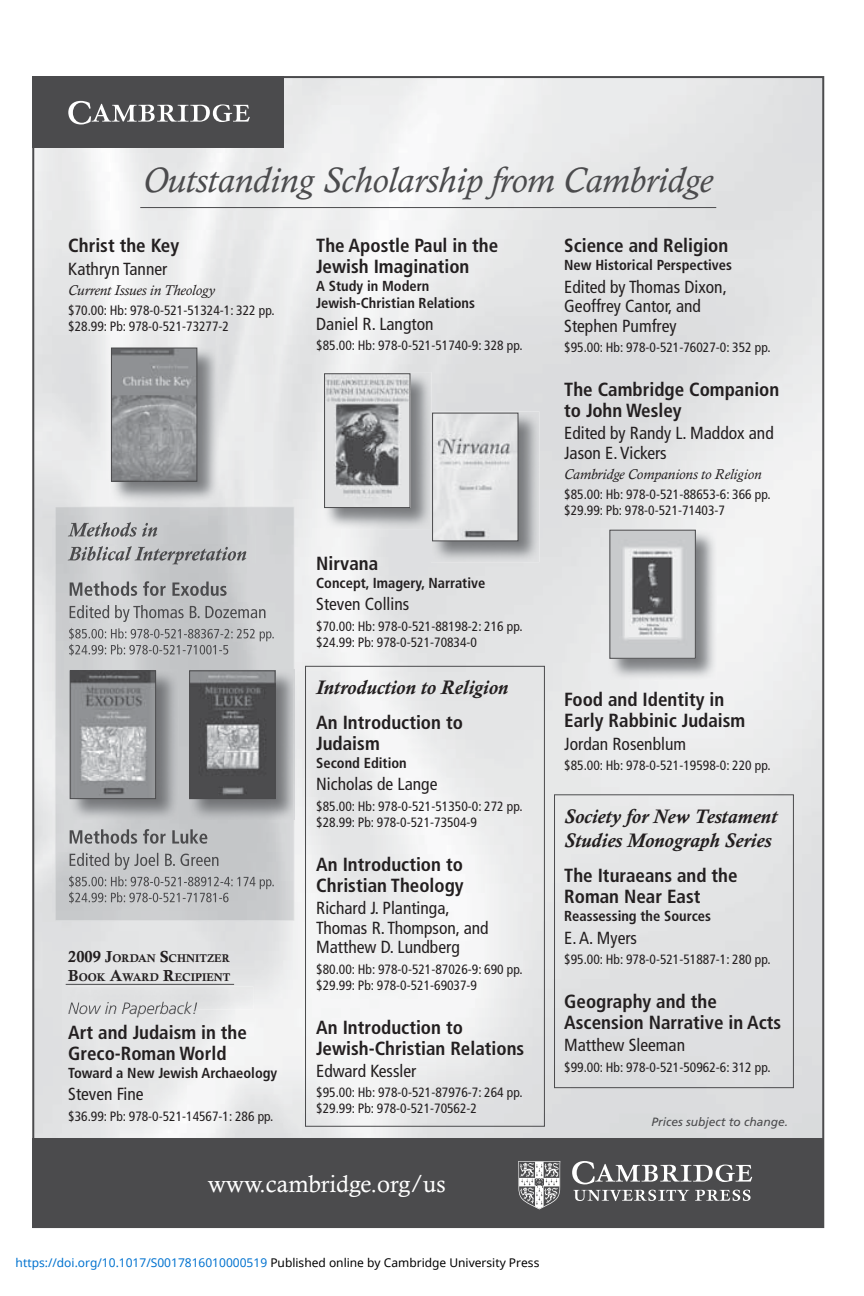
<style>
.page{position:relative;width:864px;height:1296px;background:#fff}
.page>*{position:absolute;margin:0;border:0;box-sizing:border-box;transform-origin:0 0}
.t1{font:italic 36px "Calisto MT Std";color:#4b4b4d}
.t2{font:24px "Calisto MT Std";color:#fff}
.t3{font:italic 700 20px/24px "Calisto MT Std";color:#231f20}
.t4{font:700 condensed 19px/21px "Frutiger LT Std";color:#231f20}
.t5{font:condensed 17.6px/19.4px "Frutiger LT Std";color:#231f20}
.t6{font:italic 300 16px "Frutiger LT Std";color:#4b4b4d}
.t7{font:700 condensed 14.4px/16.4px "Frutiger LT Std";color:#231f20}
.t8{font:italic 14.4px "Calisto MT Std";color:#231f20}
.t9{font:condensed 13.6px/16px "Frutiger LT Std";color:#231f20}
.t10{font:12px "Noto Sans";color:#0172cf}
.t11{font:italic 12px "Frutiger LT Std";color:#4b4b4d}
.t12{font:11.2px/19px "Calis MT Bol";color:#231f20}
.s1{font-size:16px}
.s2{color:#000}
</style>
<div class="page">
<img style="left:35px;top:79px;width:786px;height:1059px">
<div style="left:32px;top:76px;width:252px;height:72px;background:#4b4b4d"></div>
<svg style="left:68px;top:101px;width:182px;height:23px"></svg>
<div style="left:32px;top:1138px;width:792px;height:90px;background:#4b4b4d"></div>
<svg style="left:572px;top:1161px;width:180px;height:23px"></svg>
<svg style="left:573px;top:1190px;width:116px;height:11px"></svg>
<svg style="left:695px;top:1190px;width:56px;height:11px"></svg>
<svg style="left:518px;top:1161px;width:42px;height:48px"></svg>
<hr style="left:140px;top:207px;width:576px;height:1px;background:#4b4b4d">
<img style="left:55px;top:507px;width:239px;height:414px">
<svg style="left:305px;top:666px;width:489px;height:461px"></svg>
<img style="left:69px;top:669px;width:108px;height:151px">
<img style="left:72px;top:673px;width:82px;height:124px">
<div style="left:70px;top:671px;width:86px;height:128px;border:1px solid #4b4b4d"></div>
<img style="left:110px;top:346px;width:108px;height:156px">
<img style="left:113px;top:350px;width:82px;height:130px">
<div style="left:111px;top:348px;width:86px;height:134px;border:1px solid #4b4b4d"></div>
<img style="left:608px;top:529px;width:109px;height:151px">
<img style="left:612px;top:532px;width:82px;height:125px">
<div style="left:610px;top:530px;width:86px;height:129px;border:1px solid #4b4b4d"></div>
<img style="left:188px;top:669px;width:108px;height:151px">
<img style="left:294px;top:669px;width:1px;height:151px">
<img style="left:191px;top:673px;width:82px;height:124px">
<div style="left:189px;top:671px;width:86px;height:128px;border:1px solid #4b4b4d"></div>
<img style="left:68px;top:986px;width:185px;height:23px">
<img style="left:191px;top:1002px;width:6px;height:7px">
<img style="left:69px;top:1002px;width:122px;height:7px">
<hr style="left:66px;top:984px;width:168px;height:1px;background:#4b4b4d">
<img style="left:323px;top:372px;width:108px;height:157px">
<img style="left:326px;top:375px;width:82px;height:131px">
<div style="left:324px;top:373px;width:86px;height:135px;border:1px solid #4b4b4d"></div>
<img style="left:431px;top:412px;width:108px;height:150px">
<img style="left:431px;top:412px;width:1px;height:117px">
<img style="left:434px;top:415px;width:82px;height:124px">
<div style="left:432px;top:413px;width:86px;height:128px;border:1px solid #4b4b4d"></div>
<h1 class="t1" style="left:143px;top:166px;width:571px">Outstanding Scholarship from Cambridge</h1>
<h3 class="t4" style="left:68px;top:236px;width:112px">Christ the Key</h3>
<p class="t5" style="left:68px;top:260px;width:101px">Kathryn Tanner</p>
<p class="t8" style="left:68px;top:284px;width:148px">Current Issues in Theology</p>
<p class="t9" style="left:68px;top:303px;width:208px">$70.00: Hb: 978-0-521-51324-1: 322 pp. $28.99: Pb: 978-0-521-73277-2</p>
<h3 class="t4" style="left:316px;top:236px;width:184px">The Apostle Paul in the<br>Jewish Imagination</h3>
<p class="t7" style="left:316px;top:279px;width:160px">A Study in Modern<br>Jewish-Christian Relations</p>
<p class="t5" style="left:316px;top:315px;width:119px">Daniel R. Langton</p>
<p class="t9" style="left:316px;top:338px;width:208px">$85.00: Hb: 978-0-521-51740-9: 328 pp.</p>
<p class="t12" style="left:68px;top:949px;width:164px"><span class="s1">2009 J</span>ORDAN <span class="s1">S</span>CHNITZER<br><span class="s1">B</span>OOK <span class="s1">A</span>WARD <span class="s1">R</span>ECIPIENT</p>
<p class="t6" style="left:68px;top:1002px;width:131px">Now in Paperback!</p>
<h3 class="t4" style="left:68px;top:1023px;width:180px">Art and Judaism in the<br>Greco-Roman World</h3>
<p class="t7" style="left:68px;top:1066px;width:211px">Toward a New Jewish Archaeology</p>
<p class="t5" style="left:68px;top:1085px;width:77px">Steven Fine</p>
<p class="t9" style="left:68px;top:1109px;width:207px">$36.99: Pb: 978-0-521-14567-1: 286 pp.</p>
<h3 class="t4" style="left:316px;top:554px;width:63px">Nirvana</h3>
<p class="t7" style="left:316px;top:576px;width:171px">Concept, Imagery, Narrative</p>
<p class="t5" style="left:316px;top:596px;width:94px">Steven Collins</p>
<p class="t9" style="left:316px;top:619px;width:208px">$70.00: Hb: 978-0-521-88198-2: 216 pp. $24.99: Pb: 978-0-521-70834-0</p>
<h3 class="t3" style="left:316px;top:677px;width:194px">Introduction to Religion</h3>
<h3 class="t4" style="left:316px;top:713px;width:148px">An Introduction to<br>Judaism</h3>
<p class="t7" style="left:316px;top:756px;width:92px">Second Edition</p>
<p class="t5" style="left:316px;top:776px;width:123px">Nicholas de Lange</p>
<p class="t9" style="left:316px;top:799px;width:208px">$85.00: Hb: 978-0-521-51350-0: 272 pp. $28.99: Pb: 978-0-521-73504-9</p>
<h3 class="t4" style="left:316px;top:855px;width:149px">An Introduction to<br>Christian Theology</h3>
<p class="t5" style="left:316px;top:899px;width:174px">Richard J. Plantinga,<br>Thomas R. Thompson, and<br>Matthew D. Lundberg</p>
<p class="t9" style="left:316px;top:962px;width:208px">$80.00: Hb: 978-0-521-87026-9: 690 pp. $29.99: Pb: 978-0-521-69037-9</p>
<h3 class="t4" style="left:316px;top:1017px;width:210px">An Introduction to<br>Jewish-Christian Relations</h3>
<p class="t5" style="left:316px;top:1062px;width:102px">Edward Kessler</p>
<p class="t9" style="left:316px;top:1085px;width:208px">$95.00: Hb: 978-0-521-87976-7: 264 pp. $29.99: Pb: 978-0-521-70562-2</p>
<h2 class="t2" style="left:208px;top:1175px;width:239px">www.cambridge.org/us</h2>
<p class="t10" style="left:16px;top:1255px;width:525px">https://doi.org/10.1017/S0017816010000519 <span class="s2">Published online by Cambridge University Press</span></p>
<h3 class="t4" style="left:564px;top:236px;width:166px">Science and Religion</h3>
<p class="t7" style="left:564px;top:258px;width:169px">New Historical Perspectives</p>
<p class="t5" style="left:564px;top:278px;width:164px">Edited by Thomas Dixon,<br>Geoffrey Cantor, and<br>Stephen Pumfrey</p>
<p class="t9" style="left:564px;top:340px;width:208px">$95.00: Hb: 978-0-521-76027-0: 352 pp.</p>
<h3 class="t4" style="left:564px;top:380px;width:217px">The Cambridge Companion to John Wesley</h3>
<p class="t5" style="left:564px;top:425px;width:211px">Edited by Randy L. Maddox and<br>Jason E. Vickers</p>
<p class="t8" style="left:564px;top:468px;width:199px">Cambridge Companions to Religion</p>
<p class="t9" style="left:564px;top:487px;width:208px">$85.00: Hb: 978-0-521-88653-6: 366 pp. $29.99: Pb: 978-0-521-71403-7</p>
<h3 class="t4" style="left:564px;top:690px;width:183px">Food and Identity in<br>Early Rabbinic Judaism</h3>
<p class="t5" style="left:564px;top:735px;width:123px">Jordan Rosenblum</p>
<p class="t9" style="left:564px;top:758px;width:208px">$85.00: Hb: 978-0-521-19598-0: 220 pp.</p>
<h3 class="t3" style="left:564px;top:806px;width:214px">Society for New Testament<br>Studies Monograph Series</h3>
<h3 class="t4" style="left:564px;top:866px;width:175px">The Ituraeans and the<br>Roman Near East</h3>
<p class="t7" style="left:564px;top:909px;width:148px">Reassessing the Sources</p>
<p class="t5" style="left:564px;top:929px;width:74px">E. A. Myers</p>
<p class="t9" style="left:564px;top:952px;width:208px">$95.00: Hb: 978-0-521-51887-1: 280 pp.</p>
<h3 class="t4" style="left:564px;top:992px;width:218px">Geography and the<br>Ascension Narrative in Acts</h3>
<p class="t5" style="left:564px;top:1037px;width:122px">Matthew Sleeman</p>
<p class="t9" style="left:564px;top:1060px;width:208px">$99.00: Hb: 978-0-521-50962-6: 312 pp.</p>
<p class="t11" style="left:652px;top:1115px;width:138px">Prices subject to change.</p>
</div>
